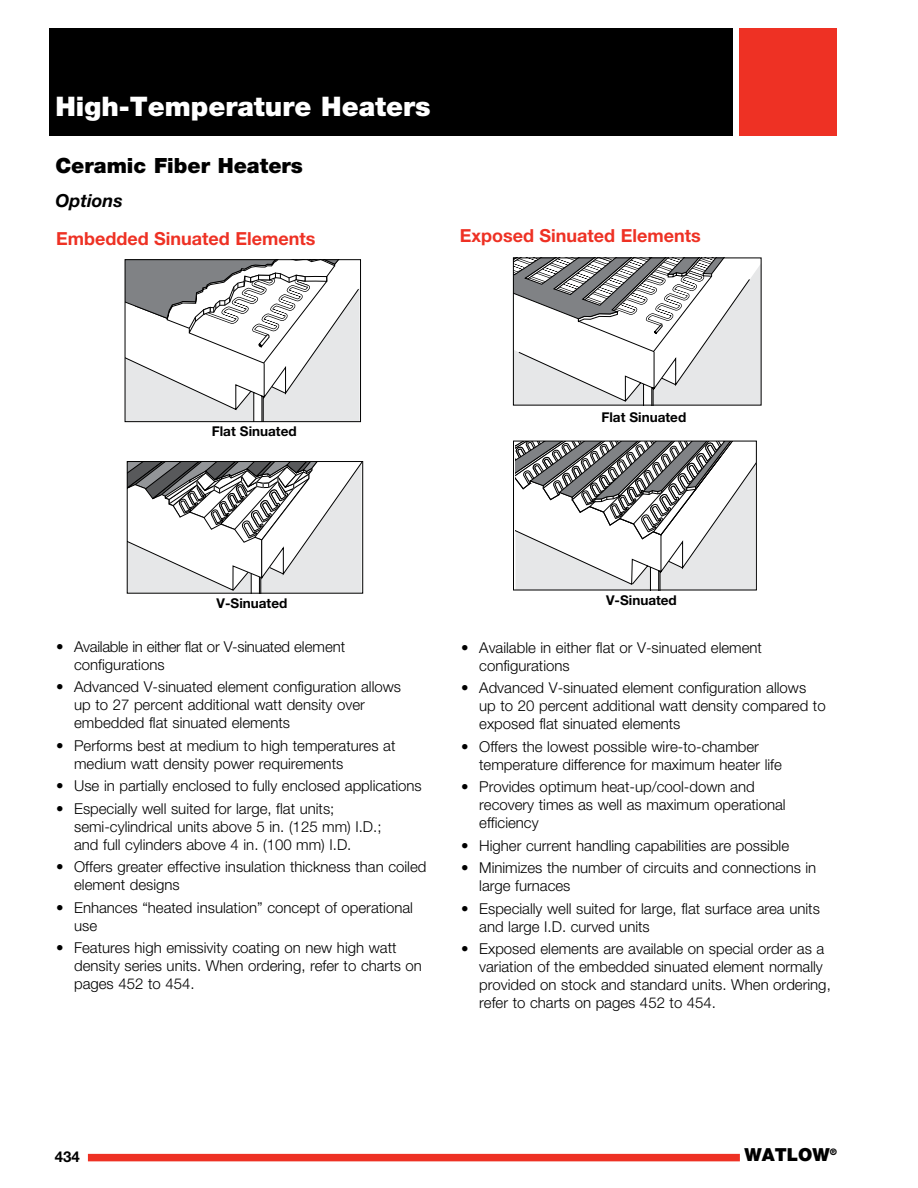
<style>
.page{position:relative;width:918px;height:1188px;background:#fff}
.page>*{position:absolute;margin:0;border:0;box-sizing:border-box;transform-origin:0 0}
.t1{font:900 27px "Helvetica Neue LT Std";color:#fff}
.t2{font:900 21px "Helvetica Neue LT Std";color:#000}
.t3{font:700 18px "Helvetica Neue LT Std";color:#ee3124}
.t4{font:900 18px "Helvetica Neue LT Std";color:#000}
.t5{font:italic 700 18px "Helvetica Neue LT Std";color:#000}
.t6{font:300 15px/18px "Helvetica Neue LT Std";color:#000}
.t7{font:300 15px/18px "Helvetica Neue LT Std";letter-spacing:-.02em;color:#000}
.t8{font:700 15px "Helvetica Neue LT Std";color:#000}
.t9{font:700 13.5px "Helvetica Neue LT Std";color:#000}
</style>
<div class="page">
<div style="left:735px;top:28px;width:102px;height:108px;background:#ee3124"></div>
<div style="left:49px;top:28px;width:687px;height:108px;background:#000"></div>
<div style="left:88px;top:1154px;width:652px;height:7px;background:#ee3124"></div>
<svg style="left:515px;top:260px;width:245px;height:144px"></svg>
<div style="left:513px;top:258px;width:249px;height:148px;border:1px solid #000"></div>
<svg style="left:515px;top:443px;width:240px;height:145px"></svg>
<div style="left:513px;top:441px;width:244px;height:149px;border:1px solid #000"></div>
<svg style="left:127px;top:261px;width:232px;height:159px"></svg>
<div style="left:125px;top:259px;width:236px;height:163px;border:1px solid #000"></div>
<svg style="left:129px;top:463px;width:232px;height:129px"></svg>
<div style="left:127px;top:461px;width:236px;height:133px;border:1px solid #000"></div>
<div style="left:733px;top:28px;width:6px;height:109px;background:#fff"></div>
<h1 class="t1" style="left:55px;top:90px;width:377px">High-Temperature Heaters</h1>
<h2 class="t2" style="left:55px;top:153px;width:249px">Ceramic Fiber Heaters</h2>
<p class="t5" style="left:55px;top:189px;width:69px">Options</p>
<p class="t3" style="left:56px;top:228px;width:261px">Embedded Sinuated Elements</p>
<p class="t3" style="left:460px;top:225px;width:242px">Exposed Sinuated Elements</p>
<p class="t9" style="left:212px;top:422px;width:86px">Flat Sinuated</p>
<p class="t9" style="left:601px;top:409px;width:86px">Flat Sinuated</p>
<p class="t9" style="left:217px;top:595px;width:72px">V-Sinuated</p>
<p class="t7" style="left:74px;top:637px;width:273px;text-indent:-18px">• Available in either flat or V-sinuated element configurations</p>
<p class="t6" style="left:74px;top:678px;width:329px;text-indent:-18px">• Advanced V-sinuated element configuration allows up to 27 percent additional watt density over embedded flat sinuated elements</p>
<p class="t6" style="left:74px;top:736px;width:323px;text-indent:-18px">• Performs best at medium to high temperatures at medium watt density power requirements</p>
<p class="t6" style="left:56px;top:777px;width:367px">• Use in partially enclosed to fully enclosed applications</p>
<p class="t6" style="left:74px;top:799px;width:309px;text-indent:-18px">• Especially well suited for large, flat units; semi-cylindrical units above 5 in. (125 mm) I.D.; and full cylinders above 4 in. (100 mm) I.D.</p>
<p class="t6" style="left:74px;top:858px;width:354px;text-indent:-18px">• Offers greater effective insulation thickness than coiled element designs</p>
<p class="t6" style="left:74px;top:898px;width:340px;text-indent:-18px">• Enhances “heated insulation” concept of operational use</p>
<p class="t6" style="left:74px;top:939px;width:349px;text-indent:-18px">• Features high emissivity coating on new high watt density series units. When ordering, refer to charts on pages 452 to 454.</p>
<p class="t9" style="left:606px;top:591px;width:72px">V-Sinuated</p>
<p class="t6" style="left:479px;top:638px;width:284px;text-indent:-18px">• Available in either flat or V-sinuated element configurations</p>
<p class="t6" style="left:479px;top:679px;width:348px;text-indent:-18px">• Advanced V-sinuated element configuration allows up to 20 percent additional watt density compared to exposed flat sinuated elements</p>
<p class="t6" style="left:479px;top:737px;width:304px;text-indent:-18px">• Offers the lowest possible wire-to-chamber temperature difference for maximum heater life</p>
<p class="t6" style="left:479px;top:778px;width:308px;text-indent:-18px">• Provides optimum heat-up/cool-down and recovery times as well as maximum operational efficiency</p>
<p class="t6" style="left:461px;top:836px;width:329px">• Higher current handling capabilities are possible</p>
<p class="t6" style="left:479px;top:859px;width:339px;text-indent:-18px">• Minimizes the number of circuits and connections in large furnaces</p>
<p class="t6" style="left:479px;top:899px;width:342px;text-indent:-18px">• Especially well suited for large, flat surface area units and large I.D. curved units</p>
<p class="t6" style="left:479px;top:940px;width:353px;text-indent:-18px">• Exposed elements are available on special order as a variation of the embedded sinuated element normally provided on stock and standard units. When ordering, refer to charts on pages 452 to 454.</p>
<p class="t8" style="left:55px;top:1147px;width:27px">434</p>
<p class="t4" style="left:744px;top:1144px;width:94px">WATLOW<sup>®</sup></p>
</div>
